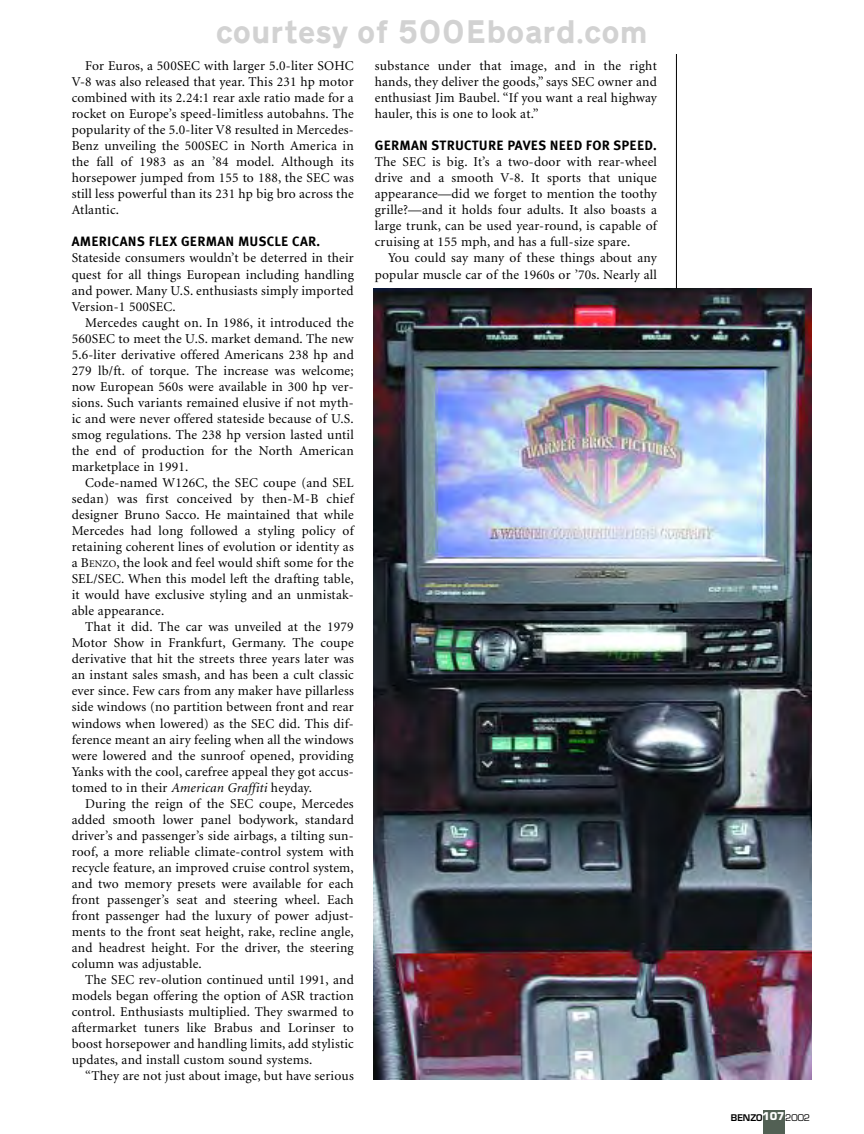
<style>
.page{position:relative;width:864px;height:1134px;background:#fff}
.page>*{position:absolute;margin:0;border:0;box-sizing:border-box;transform-origin:0 0}
.t1{font:800 33.9px "Roadgeek 2005 Transport";color:rgb(0 0 0/.18)}
.t2{font:13.5px/16px "Minion";letter-spacing:.015em;color:#000;text-align:justify}
.t3{font:700 13.5px "Meta Plus";letter-spacing:.015em;color:#000}
.t4{font:600 9px "Eurostile";color:#000}
.s1{font-size:10.2px}
.s2{font-style:italic}
.s3{font-weight:700;font-size:10.5px;color:#fff}
.s4{font-weight:400}
</style>
<div class="page">
<div style="left:763px;top:1111px;width:22px;height:23px;background:#526054"></div>
<img style="left:373px;top:289px;width:439px;height:791px">
<hr style="left:676px;top:54px;width:1px;height:235px;background:#000">
<h1 class="t1" style="left:216px;top:8px;width:434px">courtesy of 500Eboard.com</h1>
<p class="t2" style="left:72px;top:59px;width:284px;text-indent:14px">For Euros, a 500SEC with larger 5.0-liter SOHC V-8 was also released that year. This 231 hp motor combined with its 2.24:1 rear axle ratio made for a rocket on Europe’s speed-limitless autobahns. The popularity of the 5.0-liter V8 resulted in Mercedes-Benz unveiling the 500SEC in North America in the fall of 1983 as an ’84 model. Although its horsepower jumped from 155 to 188, the SEC was still less powerful than its 231 hp big bro across the Atlantic.</p>
<p class="t3" style="left:72px;top:237px;width:250px">AMERICANS FLEX GERMAN MUSCLE CAR.</p>
<p class="t2" style="left:72px;top:251px;width:284px">Stateside consumers wouldn’t be deterred in their quest for all things European including handling and power. Many U.S. enthusiasts simply imported Version-1 500SEC.</p>
<p class="t2" style="left:72px;top:315px;width:284px;text-indent:14px">Mercedes caught on. In 1986, it introduced the 560SEC to meet the U.S. market demand. The new 5.6-liter derivative offered Americans 238 hp and 279 lb/ft. of torque. The increase was welcome; now European 560s were available in 300 hp ver&shy;sions. Such variants remained elusive if not myth&shy;ic and were never offered stateside because of U.S. smog regulations. The 238 hp version lasted until the end of production for the North American marketplace in 1991.</p>
<p class="t2" style="left:72px;top:476px;width:284px;text-indent:14px">Code-named W126C, the SEC coupe (and SEL sedan) was first conceived by then-M-B chief designer Bruno Sacco. He maintained that while Mercedes had long followed a styling policy of retaining coherent lines of evolution or identity as a B<span class="s1">ENZO</span>, the look and feel would shift some for the SEL/SEC. When this model left the drafting table, it would have exclusive styling and an unmistak&shy;able appearance.</p>
<p class="t2" style="left:72px;top:620px;width:284px;text-indent:14px">That it did. The car was unveiled at the 1979<br>Motor Show in Frankfurt, Germany. The coupe derivative that hit the streets three years later was an instant sales smash, and has been a cult classic ever since. Few cars from any maker have pillarless side windows (no partition between front and rear windows when lowered) as the SEC did. This dif&shy;ference meant an airy feeling when all the windows were lowered and the sunroof opened, providing Yanks with the cool, carefree appeal they got accus&shy;tomed to in their <span class="s2">American Graffiti</span> heyday.</p>
<p class="t2" style="left:72px;top:796px;width:284px;text-indent:14px">During the reign of the SEC coupe, Mercedes added smooth lower panel bodywork, standard driver’s and passenger’s side airbags, a tilting sun&shy;roof, a more reliable climate-control system with recycle feature, an improved cruise control system, and two memory presets were available for each front passenger’s seat and steering wheel. Each front passenger had the luxury of power adjust&shy;ments to the front seat height, rake, recline angle, and headrest height. For the driver, the steering column was adjustable.</p>
<p class="t2" style="left:72px;top:973px;width:284px;text-indent:14px">The SEC rev-olution continued until 1991, and models began offering the option of ASR traction control. Enthusiasts multiplied. They swarmed to aftermarket tuners like Brabus and Lorinser to boost horsepower and handling limits, add stylistic updates, and install custom sound systems.</p>
<p class="t2" style="left:85px;top:1069px;width:270px">“They are not just about image, but have serious</p>
<p class="t2" style="left:375px;top:59px;width:284px">substance under that image, and in the right hands, they deliver the goods,” says SEC owner and enthusiast Jim Baubel. “If you want a real highway hauler, this is one to look at.”</p>
<p class="t3" style="left:375px;top:140px;width:284px">GERMAN STRUCTURE PAVES NEED FOR SPEED.</p>
<p class="t2" style="left:375px;top:155px;width:284px">The SEC is big. It’s a two-door with rear-wheel drive and a smooth V-8. It sports that unique appearance—did we forget to mention the toothy grille?—and it holds four adults. It also boasts a large trunk, can be used year-round, is capable of cruising at 155 mph, and has a full-size spare.</p>
<p class="t2" style="left:375px;top:251px;width:284px;text-align:right">You could say many of these things about any popular muscle car of the 1960s or ’70s. Nearly all</p>
<p class="t4" style="left:731px;top:1114px;width:81px">BENZO<span class="s3">107</span><span class="s4">2002</span></p>
</div>
